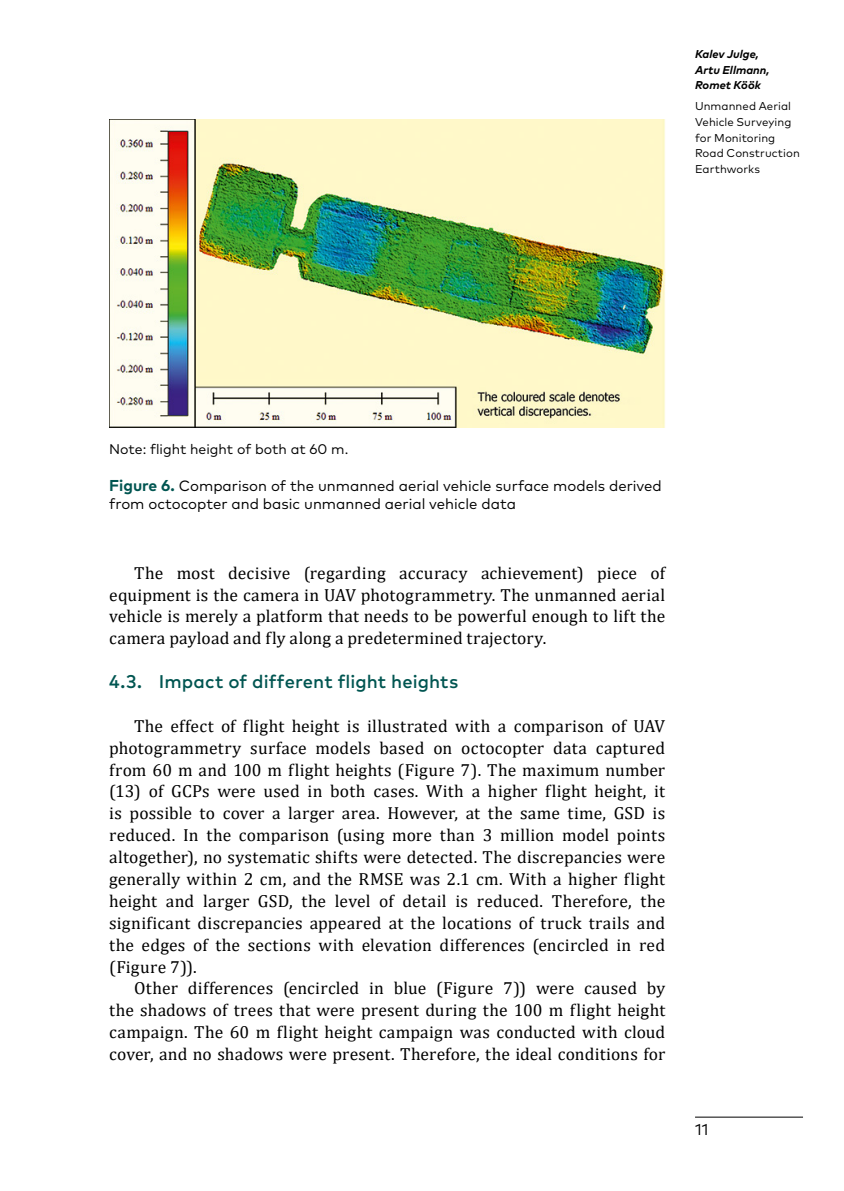
<style>
.page{position:relative;width:844px;height:1191px;background:#fff}
.page>*{position:absolute;margin:0;border:0;box-sizing:border-box;transform-origin:0 0}
.t1{font:500 18.38px "Mark Pro";color:#005551}
.t2{font:17.5px/21.9px "Cambria";letter-spacing:.01em;color:#000;text-align:justify}
.t3{font:15.75px "Mark Pro";color:#000}
.t4{font:14.88px/18.4px "Mark Pro";color:#000}
.t5{font:14px "Mark Pro";color:#000}
.t6{font:11.38px/15.8px "Mark Pro";letter-spacing:.005em;color:#000}
.t7{font:italic 700 11.38px/15.8px "Mark Pro";letter-spacing:.005em;color:#000}
.s1{font-weight:700;font-size:15.75px;color:#005551}
</style>
<div class="page">
<hr style="left:694px;top:1116px;width:108px;height:1px;background:#000">
<img style="left:109px;top:119px;width:556px;height:308px">
<p class="t7" style="left:694px;top:45px;width:76px">Kalev Julge,<br>Artu Ellmann,<br>Romet Köök</p>
<p class="t6" style="left:694px;top:97px;width:106px">Unmanned Aerial<br>Vehicle Surveying for Monitoring<br>Road Construction<br>Earthworks</p>
<p class="t5" style="left:109px;top:438px;width:240px">Note: flight height of both at 60 m.</p>
<p class="t4" style="left:109px;top:475px;width:554px"><span class="s1">Figure 6.</span> Comparison of the unmanned aerial vehicle surface models derived from octocopter and basic unmanned aerial vehicle data</p>
<p class="t2" style="left:109px;top:561px;width:557px;text-indent:25px">The most decisive (regarding accuracy achievement) piece of equipment is the camera in UAV photogrammetry. The unmanned aerial vehicle is merely a platform that needs to be powerful enough to lift the camera payload and fly along a predetermined trajectory.</p>
<p class="t1" style="left:109px;top:667px;width:350px">4.3. Impact of different flight heights</p>
<p class="t2" style="left:109px;top:715px;width:557px;text-indent:25px">The effect of flight height is illustrated with a comparison of UAV photogrammetry surface models based on octocopter data captured from 60 m and 100 m flight heights (Figure 7). The maximum number (13) of GCPs were used in both cases. With a higher flight height, it is possible to cover a larger area. However, at the same time, GSD is reduced. In the comparison (using more than 3 million model points altogether), no systematic shifts were detected. The discrepancies were generally within 2 cm, and the RMSE was 2.1 cm. With a higher flight height and larger GSD, the level of detail is reduced. Therefore, the significant discrepancies appeared at the locations of truck trails and the edges of the sections with elevation differences (encircled in red (Figure 7)).</p>
<p class="t2" style="left:109px;top:977px;width:557px;text-indent:25px">Other differences (encircled in blue (Figure 7)) were caused by the shadows of trees that were present during the 100 m flight height campaign. The 60 m flight height campaign was conducted with cloud cover, and no shadows were present. Therefore, the ideal conditions for</p>
<p class="t3" style="left:694px;top:1118px;width:15px">11</p>
</div>
